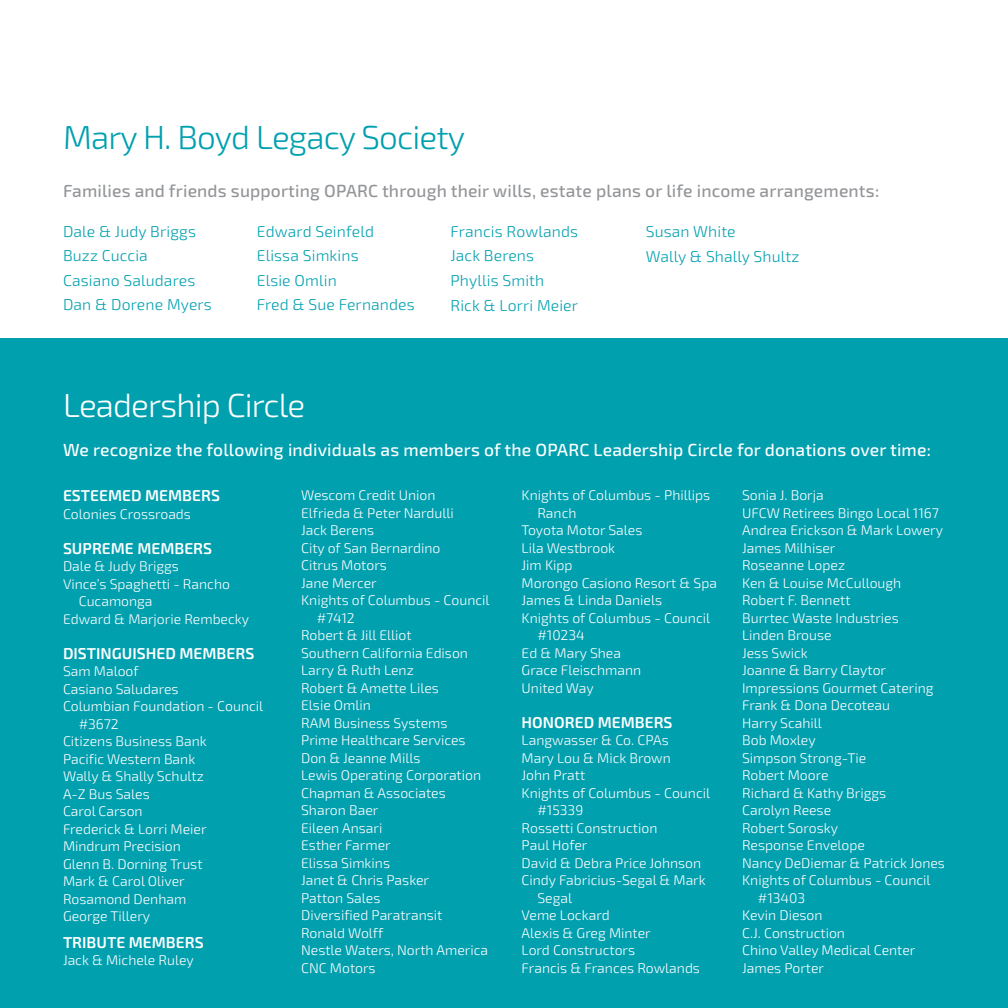
<style>
.page{position:relative;width:1008px;height:1008px;background:#fff}
.page>*{position:absolute;margin:0;border:0;box-sizing:border-box;transform-origin:0 0}
.t1{font:300 33.25px "Exo 2";letter-spacing:-.025em;color:#00a0af}
.t2{font:300 33.25px "Exo 2";letter-spacing:-.025em;color:#fff}
.t3{font:500 17.5px "Exo 2";letter-spacing:.01em;color:#fff}
.t4{font:500 17.5px "Exo 2";letter-spacing:.01em;color:#939598}
.t5{font:300 15.75px/24.5px "Exo 2";letter-spacing:.01em;color:#00a0af}
.t6{font:600 15.75px "Exo 2";color:#fff}
.t7{font:300 14px "Exo 2";color:#fff}
</style>
<div class="page">
<div style="left:0;top:339px;width:1008px;height:669px;background:#00a0af"></div>
<h1 class="t1" style="left:63px;top:118px;width:404px">Mary H. Boyd Legacy Society</h1>
<p class="t4" style="left:63px;top:180px;width:818px">Families and friends supporting OPARC through their wills, estate plans or life income arrangements:</p>
<p class="t5" style="left:63px;top:220px;width:150px">Dale &amp; Judy Briggs<br>Buzz Cuccia<br>Casiano Saludares<br>Dan &amp; Dorene Myers</p>
<p class="t5" style="left:257px;top:220px;width:160px">Edward Seinfeld<br>Elissa Simkins<br>Elsie Omlin<br>Fred &amp; Sue Fernandes</p>
<p class="t5" style="left:451px;top:220px;width:129px">Francis Rowlands<br>Jack Berens<br>Phyllis Smith<br>Rick &amp; Lorri Meier</p>
<p class="t5" style="left:646px;top:220px;width:155px">Susan White<br>Wally &amp; Shally Shultz</p>
<h1 class="t2" style="left:63px;top:386px;width:244px">Leadership Circle</h1>
<p class="t3" style="left:63px;top:439px;width:869px">We recognize the following individuals as members of the OPARC Leadership Circle for donations over time:</p>
<p class="t6" style="left:63px;top:487px;width:159px">ESTEEMED MEMBERS</p>
<p class="t7" style="left:63px;top:506px;width:130px">Colonies Crossroads</p>
<p class="t6" style="left:63px;top:539px;width:151px">SUPREME MEMBERS</p>
<p class="t7" style="left:63px;top:558px;width:118px">Dale &amp; Judy Briggs</p>
<p class="t7" style="left:63px;top:576px;width:169px">Vince’s Spaghetti - Rancho</p>
<p class="t7" style="left:79px;top:593px;width:75px">Cucamonga</p>
<p class="t7" style="left:63px;top:611px;width:188px">Edward &amp; Marjorie Rembecky</p>
<p class="t6" style="left:63px;top:644px;width:193px">DISTINGUISHED MEMBERS</p>
<p class="t7" style="left:63px;top:663px;width:77px">Sam Maloof</p>
<p class="t7" style="left:63px;top:681px;width:117px">Casiano Saludares</p>
<p class="t7" style="left:63px;top:698px;width:202px">Columbian Foundation - Council</p>
<p class="t7" style="left:79px;top:716px;width:41px">#3672</p>
<p class="t7" style="left:63px;top:733px;width:145px">Citizens Business Bank</p>
<p class="t7" style="left:63px;top:751px;width:134px">Pacific Western Bank</p>
<p class="t7" style="left:63px;top:768px;width:142px">Wally &amp; Shally Schultz</p>
<p class="t7" style="left:63px;top:786px;width:88px">A-Z Bus Sales</p>
<p class="t7" style="left:63px;top:803px;width:81px">Carol Carson</p>
<p class="t7" style="left:63px;top:821px;width:145px">Frederick &amp; Lorri Meier</p>
<p class="t7" style="left:63px;top:838px;width:119px">Mindrum Precision</p>
<p class="t7" style="left:63px;top:856px;width:141px">Glenn B. Dorning Trust</p>
<p class="t7" style="left:63px;top:873px;width:123px">Mark &amp; Carol Oliver</p>
<p class="t7" style="left:63px;top:891px;width:125px">Rosamond Denham</p>
<p class="t7" style="left:63px;top:908px;width:89px">George Tillery</p>
<p class="t6" style="left:63px;top:933px;width:142px">TRIBUTE MEMBERS</p>
<p class="t7" style="left:63px;top:952px;width:132px">Jack &amp; Michele Ruley</p>
<p class="t7" style="left:301px;top:487px;width:136px">Wescom Credit Union</p>
<p class="t7" style="left:301px;top:505px;width:154px">Elfrieda &amp; Peter Nardulli</p>
<p class="t7" style="left:301px;top:522px;width:75px">Jack Berens</p>
<p class="t7" style="left:301px;top:540px;width:141px">City of San Bernardino</p>
<p class="t7" style="left:301px;top:557px;width:87px">Citrus Motors</p>
<p class="t7" style="left:301px;top:575px;width:77px">Jane Mercer</p>
<p class="t7" style="left:301px;top:592px;width:190px">Knights of Columbus - Council</p>
<p class="t7" style="left:317px;top:610px;width:39px">#7412</p>
<p class="t7" style="left:301px;top:627px;width:112px">Robert &amp; Jill Elliot</p>
<p class="t7" style="left:301px;top:645px;width:168px">Southern California Edison</p>
<p class="t7" style="left:301px;top:662px;width:114px">Larry &amp; Ruth Lenz</p>
<p class="t7" style="left:301px;top:680px;width:139px">Robert &amp; Amette Liles</p>
<p class="t7" style="left:301px;top:697px;width:71px">Elsie Omlin</p>
<p class="t7" style="left:301px;top:715px;width:148px">RAM Business Systems</p>
<p class="t7" style="left:301px;top:732px;width:166px">Prime Healthcare Services</p>
<p class="t7" style="left:301px;top:750px;width:121px">Don &amp; Jeanne Mills</p>
<p class="t7" style="left:301px;top:767px;width:181px">Lewis Operating Corporation</p>
<p class="t7" style="left:301px;top:785px;width:146px">Chapman &amp; Associates</p>
<p class="t7" style="left:301px;top:802px;width:79px">Sharon Baer</p>
<p class="t7" style="left:301px;top:820px;width:83px">Eileen Ansari</p>
<p class="t7" style="left:301px;top:837px;width:91px">Esther Farmer</p>
<p class="t7" style="left:301px;top:855px;width:90px">Elissa Simkins</p>
<p class="t7" style="left:301px;top:872px;width:129px">Janet &amp; Chris Pasker</p>
<p class="t7" style="left:301px;top:890px;width:81px">Patton Sales</p>
<p class="t7" style="left:301px;top:907px;width:143px">Diversified Paratransit</p>
<p class="t7" style="left:301px;top:925px;width:84px">Ronald Wolff</p>
<p class="t7" style="left:301px;top:942px;width:188px">Nestle Waters, North America</p>
<p class="t7" style="left:301px;top:960px;width:76px">CNC Motors</p>
<p class="t7" style="left:522px;top:487px;width:190px">Knights of Columbus - Phillips</p>
<p class="t7" style="left:537px;top:505px;width:41px">Ranch</p>
<p class="t7" style="left:522px;top:522px;width:122px">Toyota Motor Sales</p>
<p class="t7" style="left:522px;top:540px;width:95px">Lila Westbrook</p>
<p class="t7" style="left:522px;top:557px;width:52px">Jim Kipp</p>
<p class="t7" style="left:522px;top:575px;width:197px">Morongo Casiono Resort &amp; Spa</p>
<p class="t7" style="left:522px;top:592px;width:142px">James &amp; Linda Daniels</p>
<p class="t7" style="left:522px;top:610px;width:190px">Knights of Columbus - Council</p>
<p class="t7" style="left:537px;top:627px;width:49px">#10234</p>
<p class="t7" style="left:522px;top:645px;width:101px">Ed &amp; Mary Shea</p>
<p class="t7" style="left:522px;top:662px;width:121px">Grace Fleischmann</p>
<p class="t7" style="left:522px;top:680px;width:74px">United Way</p>
<p class="t6" style="left:522px;top:713px;width:152px">HONORED MEMBERS</p>
<p class="t7" style="left:522px;top:732px;width:149px">Langwasser &amp; Co. CPAs</p>
<p class="t7" style="left:522px;top:750px;width:151px">Mary Lou &amp; Mick Brown</p>
<p class="t7" style="left:522px;top:767px;width:65px">John Pratt</p>
<p class="t7" style="left:522px;top:785px;width:190px">Knights of Columbus - Council</p>
<p class="t7" style="left:537px;top:802px;width:47px">#15339</p>
<p class="t7" style="left:522px;top:820px;width:137px">Rossetti Construction</p>
<p class="t7" style="left:522px;top:837px;width:67px">Paul Hofer</p>
<p class="t7" style="left:522px;top:855px;width:181px">David &amp; Debra Price Johnson</p>
<p class="t7" style="left:522px;top:872px;width:186px">Cindy Fabricius-Segal &amp; Mark</p>
<p class="t7" style="left:537px;top:890px;width:36px">Segal</p>
<p class="t7" style="left:522px;top:907px;width:90px">Veme Lockard</p>
<p class="t7" style="left:522px;top:925px;width:131px">Alexis &amp; Greg Minter</p>
<p class="t7" style="left:522px;top:942px;width:115px">Lord Constructors</p>
<p class="t7" style="left:522px;top:960px;width:180px">Francis &amp; Frances Rowlands</p>
<p class="t7" style="left:742px;top:487px;width:83px">Sonia J. Borja</p>
<p class="t7" style="left:742px;top:505px;width:198px">UFCW Retirees Bingo Local 1167</p>
<p class="t7" style="left:742px;top:522px;width:202px">Andrea Erickson &amp; Mark Lowery</p>
<p class="t7" style="left:742px;top:540px;width:95px">James Milhiser</p>
<p class="t7" style="left:742px;top:557px;width:104px">Roseanne Lopez</p>
<p class="t7" style="left:742px;top:575px;width:161px">Ken &amp; Louise McCullough</p>
<p class="t7" style="left:742px;top:592px;width:110px">Robert F. Bennett</p>
<p class="t7" style="left:742px;top:610px;width:158px">Burrtec Waste Industries</p>
<p class="t7" style="left:742px;top:627px;width:91px">Linden Brouse</p>
<p class="t7" style="left:742px;top:645px;width:67px">Jess Swick</p>
<p class="t7" style="left:742px;top:662px;width:145px">Joanne &amp; Barry Claytor</p>
<p class="t7" style="left:742px;top:680px;width:193px">Impressions Gourmet Catering</p>
<p class="t7" style="left:742px;top:697px;width:150px">Frank &amp; Dona Decoteau</p>
<p class="t7" style="left:742px;top:715px;width:81px">Harry Scahill</p>
<p class="t7" style="left:742px;top:732px;width:75px">Bob Moxley</p>
<p class="t7" style="left:742px;top:750px;width:126px">Simpson Strong-Tie</p>
<p class="t7" style="left:742px;top:767px;width:88px">Robert Moore</p>
<p class="t7" style="left:742px;top:785px;width:146px">Richard &amp; Kathy Briggs</p>
<p class="t7" style="left:742px;top:802px;width:91px">Carolyn Reese</p>
<p class="t7" style="left:742px;top:820px;width:97px">Robert Sorosky</p>
<p class="t7" style="left:742px;top:837px;width:124px">Response Envelope</p>
<p class="t7" style="left:742px;top:855px;width:204px">Nancy DeDiemar &amp; Patrick Jones</p>
<p class="t7" style="left:742px;top:872px;width:190px">Knights of Columbus - Council</p>
<p class="t7" style="left:758px;top:890px;width:49px">#13403</p>
<p class="t7" style="left:742px;top:907px;width:82px">Kevin Dieson</p>
<p class="t7" style="left:742px;top:925px;width:104px">C.J. Construction</p>
<p class="t7" style="left:742px;top:942px;width:175px">Chino Valley Medical Center</p>
<p class="t7" style="left:742px;top:960px;width:84px">James Porter</p>
</div>
